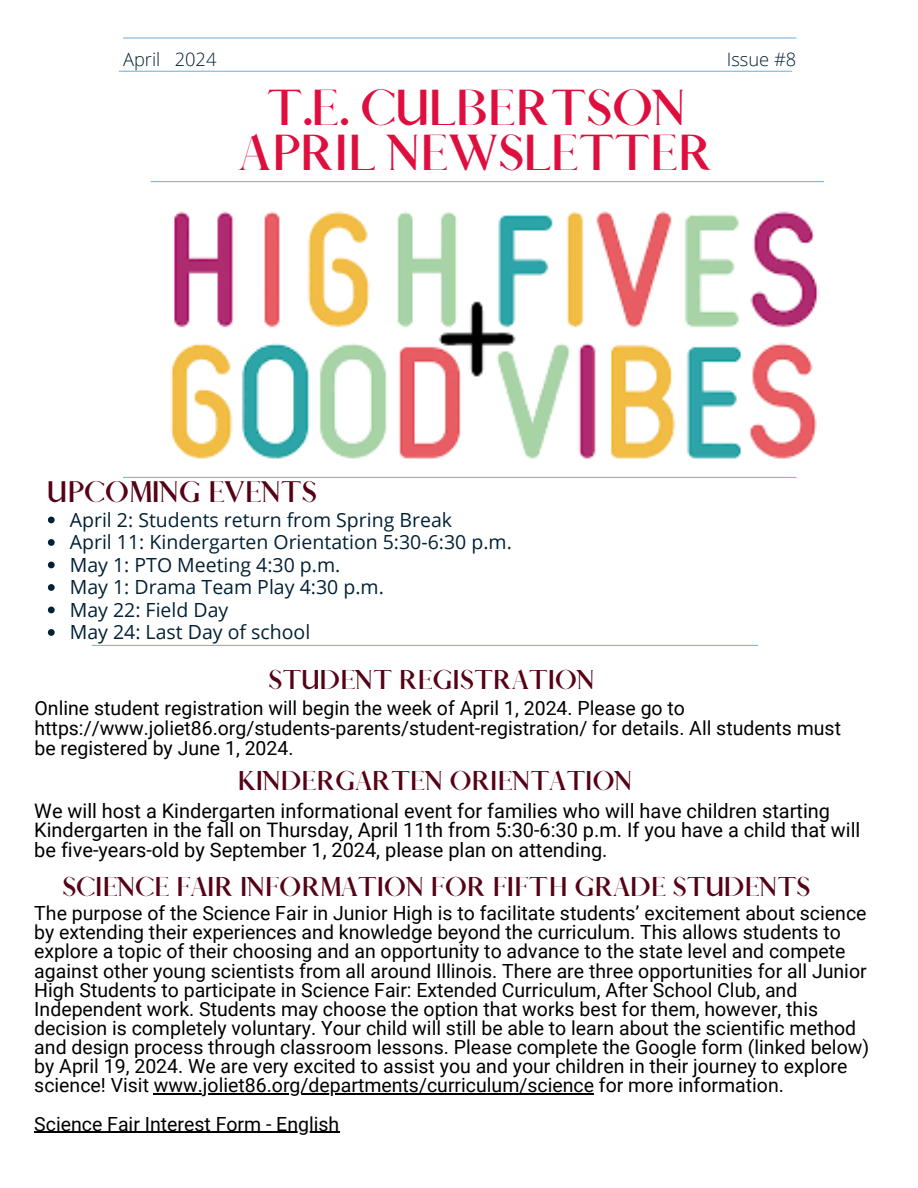
<style>
.page{position:relative;width:918px;height:1188px;background:#fff}
.page>*{position:absolute;margin:0;border:0;box-sizing:border-box;transform-origin:0 0}
.t1{font:700 45.6px/45px "Afrah";color:#de0f3f;text-align:center}
.t2{font:700 26.85px "Afrah";color:#560216}
.t3{font:700 24.6px "Afrah";color:#560216}
.t4{font:19.95px/19.2px "Roboto";color:#000}
.t5{font:19.5px/19.2px "Roboto";color:#000}
.t6{font:19.5px "Open Sans";color:#022135}
.t7{font:300 18.3px "Open Sans";color:#022135}
</style>
<div class="page">
<hr style="left:119px;top:71px;width:673px;height:1px;background:#7bb7e0">
<img style="left:151px;top:211px;width:668px;height:267px">
<hr style="left:123px;top:477px;width:673px;height:1px;background:#7bb7e0">
<hr style="left:92px;top:645px;width:666px;height:1px;background:#7bb7e0">
<hr style="left:123px;top:37px;width:673px;height:2px;background:#7bb7e0">
<hr style="left:151px;top:181px;width:673px;height:1px;background:#7bb7e0">
<svg style="left:48px;top:517px;width:7px;height:6px"></svg>
<svg style="left:48px;top:539px;width:7px;height:7px"></svg>
<svg style="left:48px;top:562px;width:7px;height:6px"></svg>
<svg style="left:48px;top:584px;width:7px;height:7px"></svg>
<svg style="left:48px;top:607px;width:7px;height:6px"></svg>
<svg style="left:48px;top:629px;width:7px;height:7px"></svg>
<hr style="left:154px;top:1093px;width:440px;height:2px;background:#000">
<hr style="left:34px;top:1132px;width:305px;height:1px;background:#000">
<h1 class="t7" style="left:123px;top:46px;width:95px">April 2024</h1>
<p class="t7" style="left:727px;top:46px;width:71px">Issue #8</p>
<p class="t1" style="left:240px;top:86px;width:475px">T.E. CULBERTSON<br>APRIL NEWSLETTER</p>
<h2 class="t2" style="left:47px;top:475px;width:271px">UPCOMING EVENTS</h2>
<p class="t6" style="left:70px;top:506px;width:384px">April 2: Students return from Spring Break</p>
<p class="t6" style="left:70px;top:528px;width:444px">April 11: Kindergarten Orientation 5:30-6:30 p.m.</p>
<p class="t6" style="left:70px;top:551px;width:272px">May 1: PTO Meeting 4:30 p.m.</p>
<p class="t6" style="left:70px;top:573px;width:316px">May 1: Drama Team Play 4:30 p.m.</p>
<p class="t6" style="left:70px;top:596px;width:160px">May 22: Field Day</p>
<h2 class="t6" style="left:70px;top:618px;width:242px">May 24: Last Day of school</h2>
<p class="t3" style="left:269px;top:664px;width:328px">STUDENT REGISTRATION</p>
<p class="t5" style="left:35px;top:699px;width:652px">Online student registration will begin the week of April 1, 2024. Please go to</p>
<p class="t5" style="left:35px;top:718px;width:808px;line-height:20.2px">https://www.joliet86.org/students-parents/student-registration/ for details. All students must be registered by June 1, 2024.</p>
<h2 class="t3" style="left:238px;top:766px;width:396px">KINDERGARTEN ORIENTATION</h2>
<p class="t4" style="left:34px;top:802px;width:797px">We will host a Kindergarten informational event for families who will have children starting</p>
<p class="t4" style="left:34px;top:821px;width:828px">Kindergarten in the fall on Thursday, April 11th from 5:30-6:30 p.m. If you have a child that will be five-years-old by September 1, 2024, please plan on attending.</p>
<p class="t3" style="left:62px;top:871px;width:750px">SCIENCE FAIR INFORMATION FOR FIFTH GRADE STUDENTS</p>
<h2 class="t5" style="left:34px;top:904px;width:836px">The purpose of the Science Fair in Junior High is to facilitate students’ excitement about science by extending their experiences and knowledge beyond the curriculum. This allows students to explore a topic of their choosing and an opportunity to advance to the state level and compete against other young scientists from all around Illinois. There are three opportunities for all Junior High Students to participate in Science Fair: Extended Curriculum, After School Club, and Independent work. Students may choose the option that works best for them, however, this decision is completely voluntary. Your child will still be able to learn about the scientific method and design process through classroom lessons. Please complete the Google form (linked below) by April 19, 2024. We are very excited to assist you and your children in their journey to explore science! Visit www.joliet86.org/departments/curriculum/science for more information.</h2>
<p class="t5" style="left:34px;top:1114px;width:307px">Science Fair Interest Form - English</p>
</div>
